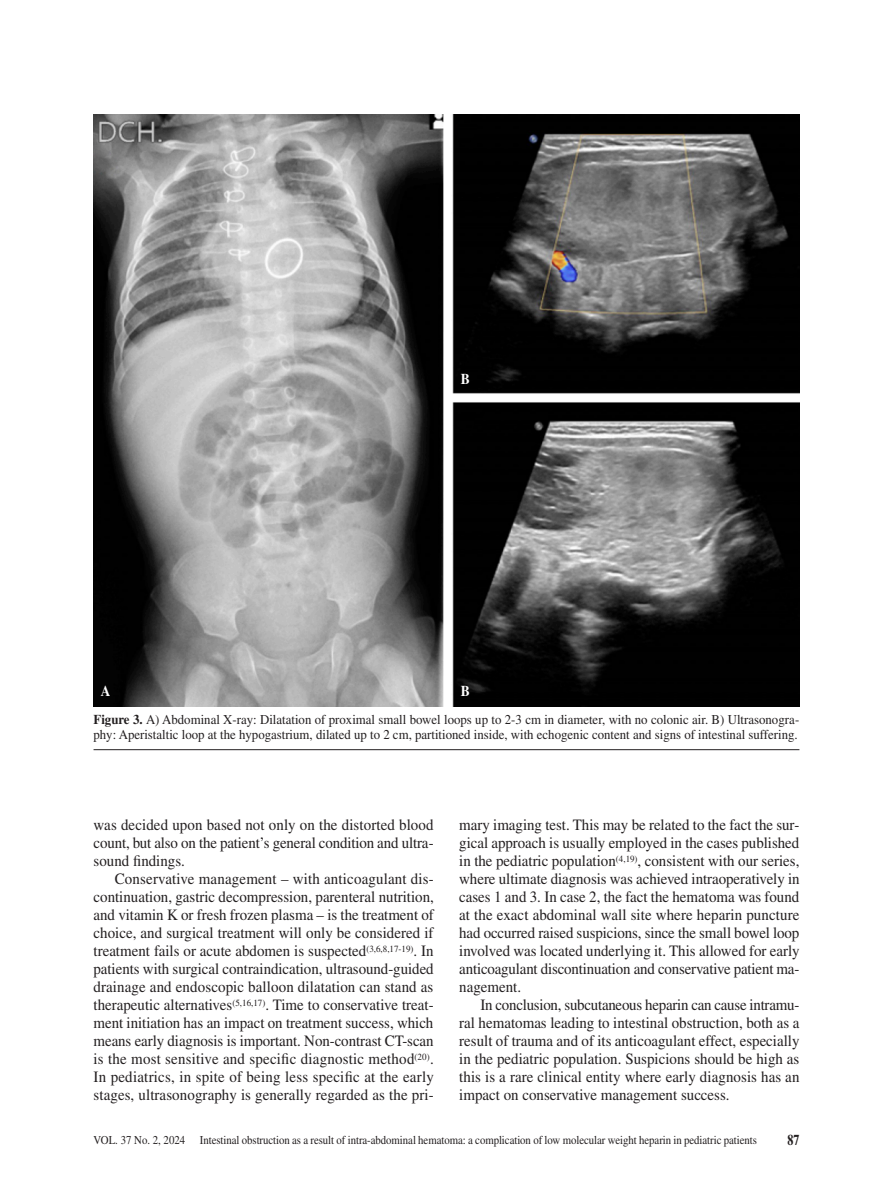
<style>
.page{position:relative;width:893px;height:1191px;background:#fff}
.page>*{position:absolute;margin:0;border:0;box-sizing:border-box;transform-origin:0 0}
.t1{font:15.75px/18px "Times LT Std";color:#231f20;text-align:justify;scale:.95 1}
.t2{font:700 15px "Times LT Std";color:#fff;scale:.9 1}
.t3{font:700 15px "Times LT Std";color:#231f20;scale:.8 1}
.t4{font:13.5px/15px "Times LT Std";color:#231f20;scale:.95 1}
.t5{font:12px "Times LT Std";letter-spacing:-.005em;color:#231f20;scale:.9 1}
.s1{font-weight:700}
</style>
<div class="page">
<img style="left:94px;top:115px;width:705px;height:591px">
<hr style="left:94px;top:749px;width:705px;height:1px;background:#231f20">
<p class="t2" style="left:101px;top:682px;width:12px">A</p>
<p class="t2" style="left:461px;top:369px;width:12px">B</p>
<p class="t2" style="left:461px;top:682px;width:12px">B</p>
<p class="t4" style="left:94px;top:711px;width:744px"><span class="s1">Figure 3.</span> A) Abdominal X-ray: Dilatation of proximal small bowel loops up to 2-3 cm in diameter, with no colonic air. B) Ultrasonogra&shy;phy: Aperistaltic loop at the hypogastrium, dilated up to 2 cm, partitioned inside, with echogenic content and signs of intestinal suffering.</p>
<p class="t1" style="left:94px;top:815px;width:360px">was decided upon based not only on the distorted blood count, but also on the patient’s general condition and ultra&shy;sound findings.</p>
<p class="t1" style="left:94px;top:869px;width:360px;text-indent:21px">Conservative management – with anticoagulant dis&shy;continuation, gastric decompression, parenteral nutrition, and vitamin K or fresh frozen plasma – is the treatment of choice, and surgical treatment will only be considered if treatment fails or acute abdomen is suspected<sup>(3,6,8,17-19)</sup>. In patients with surgical contraindication, ultrasound-guided drainage and endoscopic balloon dilatation can stand as therapeutic alternatives<sup>(5,16,17)</sup>. Time to conservative treat&shy;ment initiation has an impact on treatment success, which means early diagnosis is important. Non-contrast CT-scan is the most sensitive and specific diagnostic method<sup>(20)</sup>.<br>In pediatrics, in spite of being less specific at the early stages, ultrasonography is generally regarded as the pri-</p>
<p class="t1" style="left:459px;top:815px;width:360px">mary imaging test. This may be related to the fact the sur&shy;gical approach is usually employed in the cases published in the pediatric population<sup>(4,19)</sup>, consistent with our series, where ultimate diagnosis was achieved intraoperatively in cases 1 and 3. In case 2, the fact the hematoma was found at the exact abdominal wall site where heparin puncture had occurred raised suspicions, since the small bowel loop involved was located underlying it. This allowed for early anticoagulant discontinuation and conservative patient ma&shy;nagement.</p>
<p class="t1" style="left:459px;top:995px;width:360px;text-indent:21px">In conclusion, subcutaneous heparin can cause intramu&shy;ral hematomas leading to intestinal obstruction, both as a result of trauma and of its anticoagulant effect, especially in the pediatric population. Suspicions should be high as this is a rare clinical entity where early diagnosis has an impact on conservative management success.</p>
<p class="t5" style="left:94px;top:1133px;width:739px">VOL. 37 No. 2, 2024 Intestinal obstruction as a result of intra-abdominal hematoma: a complication of low molecular weight heparin in pediatric patients</p>
<p class="t3" style="left:787px;top:1130px;width:16px">87</p>
</div>
